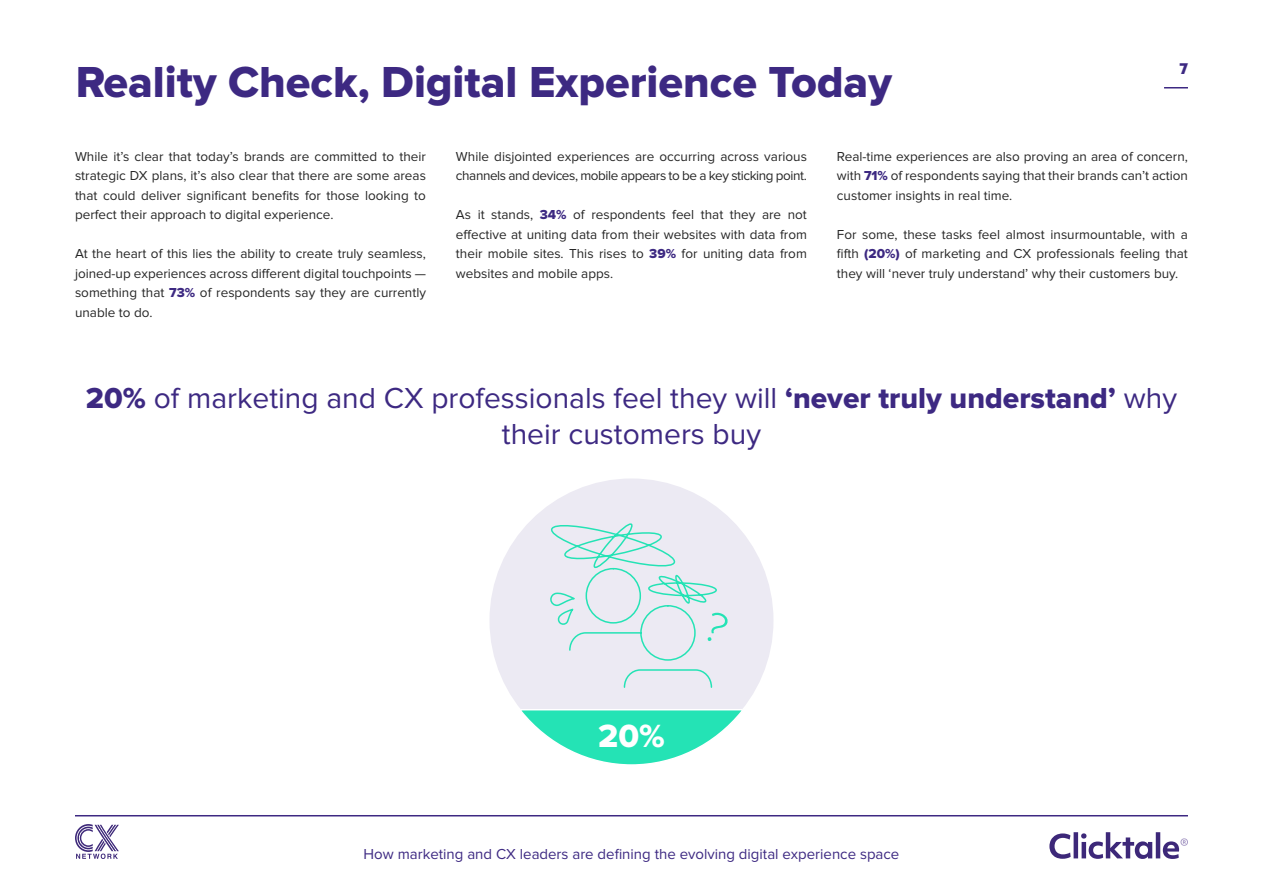
<style>
.page{position:relative;width:1263px;height:893px;background:#fff}
.page>*{position:absolute;margin:0;border:0;box-sizing:border-box;transform-origin:0 0}
.t1{font:45px "Proxima Nova Extrabld";color:#3d2982}
.t2{font:33.3px "Proxima Nova Extrabld";color:#fff}
.t3{font:30px/36px "Proxima Nova";color:#3d2982;text-align:center}
.t4{font:15px "Proxima Nova";color:#3d2982}
.t5{font:700 15px "Graphik";color:#3d2982}
.t6{font:13.5px/19.5px "Proxima Nova";color:#262626;text-align:justify}
.s1{font-family:"Proxima Nova Extrabld";color:#3d2982}
.s2{font-family:"Proxima Nova Extrabld"}
</style>
<div class="page">
<svg style="left:1164px;top:87px;width:24px;height:1px"></svg>
<div style="left:489px;top:478px;width:284px;height:284px;background:#eceaf3;border-radius:50%"></div>
<svg style="left:521px;top:708px;width:222px;height:57px"></svg>
<svg style="left:550px;top:523px;width:178px;height:165px"></svg>
<hr style="left:75px;top:815px;width:1113px;height:1px;background:#3d2982">
<svg style="left:84px;top:824px;width:35px;height:2px"></svg>
<svg style="left:1047px;top:829px;width:141px;height:30px"></svg>
<svg style="left:75px;top:825px;width:44px;height:34px"></svg>
<h1 class="t1" style="left:75px;top:56px;width:818px">Reality Check, Digital Experience Today</h1>
<p class="t5" style="left:1179px;top:57px;width:10px">7</p>
<p class="t6" style="left:75px;top:147px;width:352px">While it’s clear that today’s brands are committed to their strategic DX plans, it’s also clear that there are some areas that could deliver significant benefits for those looking to perfect their approach to digital experience.</p>
<p class="t6" style="left:75px;top:244px;width:352px">At the heart of this lies the ability to create truly seamless, joined-up experiences across different digital touchpoints — something that <span class="s1">73%</span> of respondents say they are currently unable to do.</p>
<p class="t6" style="left:456px;top:147px;width:352px">While disjointed experiences are occurring across various channels and devices, mobile appears to be a key sticking point.</p>
<p class="t6" style="left:456px;top:205px;width:352px">As it stands, <span class="s1">34%</span> of respondents feel that they are not effective at uniting data from their websites with data from their mobile sites. This rises to <span class="s1">39%</span> for uniting data from websites and mobile apps.</p>
<p class="t6" style="left:837px;top:147px;width:352px">Real-time experiences are also proving an area of concern, with <span class="s1">71%</span> of respondents saying that their brands can’t action customer insights in real time.</p>
<p class="t6" style="left:837px;top:225px;width:352px">For some, these tasks feel almost insurmountable, with a fifth <span class="s1">(20%)</span> of marketing and CX professionals feeling that they will ‘never truly understand’ why their customers buy.</p>
<h3 class="t3" style="left:86px;top:380px;width:1092px"><span class="s2">20%</span> of marketing and CX professionals feel they will <span class="s2">‘never truly understand’</span> why their customers buy</h3>
<h2 class="t2" style="left:598px;top:716px;width:68px">20%</h2>
<p class="t4" style="left:364px;top:845px;width:537px">How marketing and CX leaders are defining the evolving digital experience space</p>
</div>
